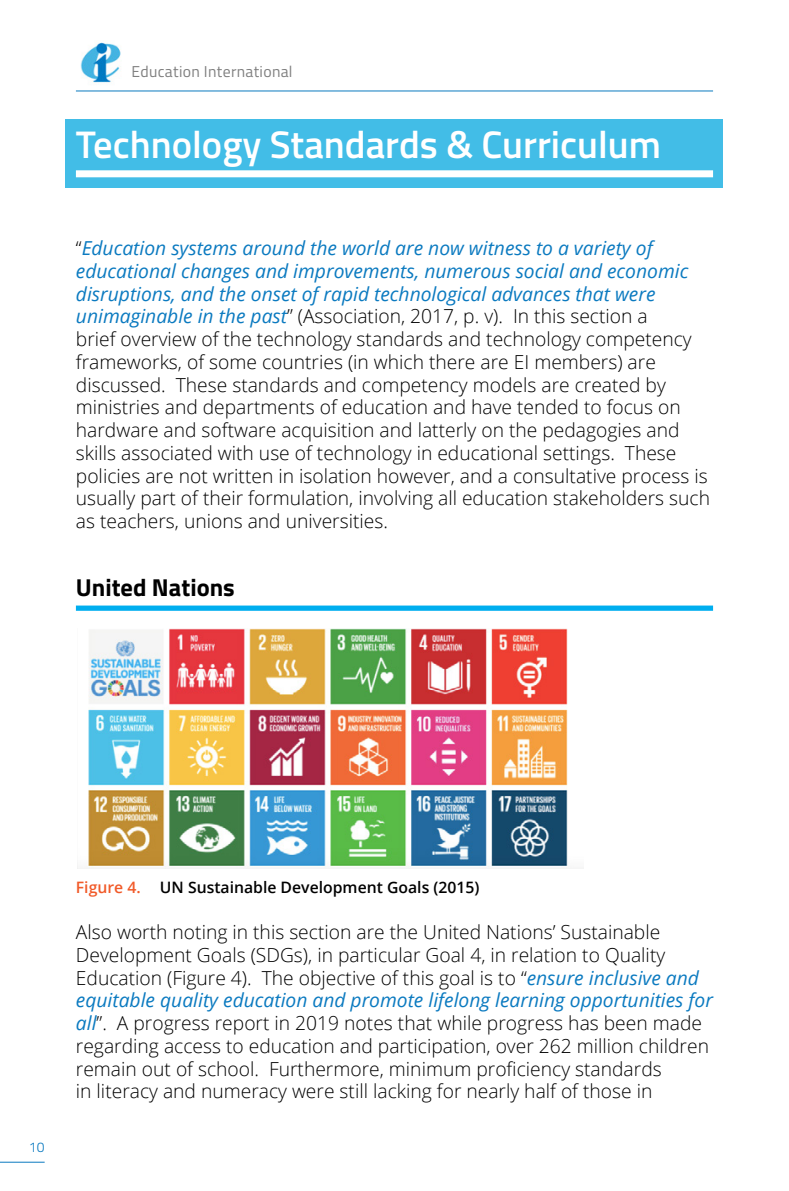
<style>
.page{position:relative;width:789px;height:1191px;background:#fff}
.page>*{position:absolute;margin:0;border:0;box-sizing:border-box;transform-origin:0 0}
.t1{font:600 38.5px "Titillium";color:#fff}
.t2{font:700 24.5px "Titillium";color:#000}
.t3{font:300 19.25px/22.8px "Open Sans";color:#000}
.t4{font:600 15.75px "Open Sans";color:#000}
.t5{font:15.75px "Titillium";letter-spacing:.02em;color:#808080}
.t6{font:300 14px "Titillium";color:#0b7ac0}
.s1{font-weight:400;font-style:italic;color:#0b7ac0}
.s2{color:#f15a29}
</style>
<div class="page">
<hr style="left:0;top:1161px;width:45px;height:1px;background:#0b7ac0">
<hr style="left:76px;top:91px;width:637px;height:1px;background:#0b7ac0">
<img style="left:80px;top:42px;width:41px;height:41px">
<div style="left:66px;top:119px;width:657px;height:68px;background:#42bde7"></div>
<div style="left:76px;top:170px;width:637px;height:7px;background:#fff"></div>
<div style="left:76px;top:605px;width:637px;height:6px;background:#00aeef"></div>
<img style="left:77px;top:628px;width:491px;height:240px">
<p class="t5" style="left:132px;top:60px;width:163px">Education International</p>
<h1 class="t1" style="left:76px;top:115px;width:586px">Technology Standards &amp; Curriculum</h1>
<p class="t3" style="left:76px;top:236px;width:636px">“<span class="s1">Education systems around the world are now witness to a variety of educational changes and improvements, numerous social and economic disruptions, and the onset of rapid technological advances that were unimaginable in the past</span>” (Association, 2017, p. v). In this section a<br>brief overview of the technology standards and technology competency frameworks, of some countries (in which there are EI members) are discussed. These standards and competency models are created by ministries and departments of education and have tended to focus on hardware and software acquisition and latterly on the pedagogies and skills associated with use of technology in educational settings. These policies are not written in isolation however, and a consultative process is usually part of their formulation, involving all education stakeholders such as teachers, unions and universities.</p>
<p class="t2" style="left:76px;top:568px;width:160px">United Nations</p>
<p class="t6" style="left:29px;top:1136px;width:17px">10</p>
<p class="t4" style="left:76px;top:876px;width:405px"><span class="s2">Figure 4.</span> UN Sustainable Development Goals (2015)</p>
<p class="t3" style="left:76px;top:920px;width:638px">Also worth noting in this section are the United Nations’ Sustainable Development Goals (SDGs), in particular Goal 4, in relation to Quality Education (Figure 4). The objective of this goal is to “<span class="s1">ensure inclusive and equitable quality education and promote lifelong learning opportunities for all</span>”. A progress report in 2019 notes that while progress has been made regarding access to education and participation, over 262 million children remain out of school. Furthermore, minimum proficiency standards<br>in literacy and numeracy were still lacking for nearly half of those in</p>
</div>
